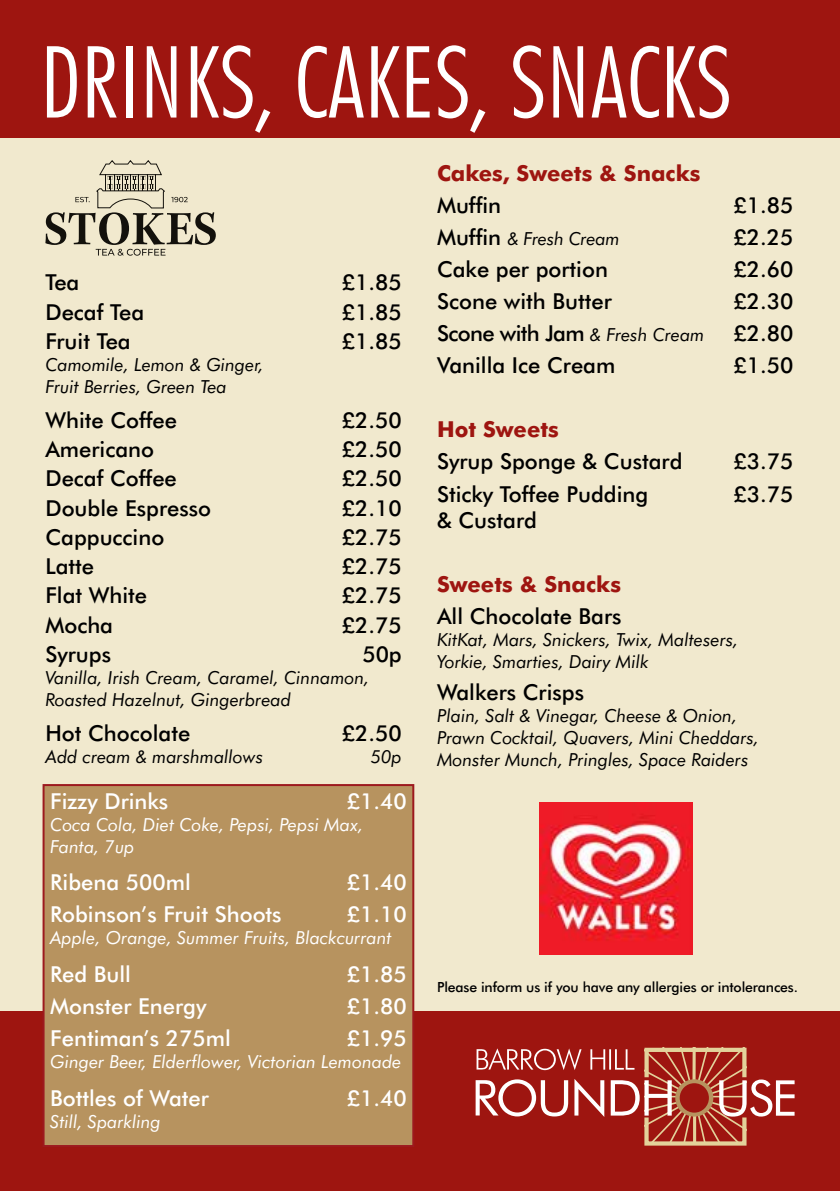
<style>
.page{position:relative;width:840px;height:1191px;background:#fff}
.page>*{position:absolute;margin:0;border:0;box-sizing:border-box;transform-origin:0 0}
.t1{font:300 condensed 100px "Futura BT";color:#fff}
.t2{font:500 22px "Futura BT";color:#000}
.t3{font:500 22px "Futura BT";color:#fff}
.t4{font:700 22px "Futura BT";color:#9e1510}
.t5{font:500 22px "Futura BT";letter-spacing:-.03em;color:#000}
.t6{font:italic 18px/22px "Futura BT";color:#000}
.t7{font:italic 18px/22px "Futura BT";color:#fff}
.t8{font:500 14px "Futura BT";letter-spacing:-.01em;color:#000}
.s1{font-weight:500;font-style:normal;font-size:22px}
.s2{font-weight:400;font-style:italic;font-size:18px}
</style>
<div class="page">
<div style="left:0;top:100px;width:839px;height:930px;background:#f1e9ce"></div>
<div style="left:0;top:0;width:839px;height:137px;background:#9e1510"></div>
<div style="left:0;top:1011px;width:839px;height:180px;background:#9e1510"></div>
<svg style="left:475px;top:1047px;width:319px;height:99px"></svg>
<div style="left:44px;top:785px;width:369px;height:361px;background:#b7935f"></div>
<div style="left:43px;top:784px;width:371px;height:363px;border:2px solid #9d191e"></div>
<svg style="left:45px;top:160px;width:171px;height:96px"></svg>
<img style="left:539px;top:802px;width:152px;height:152px">
<h1 class="t1" style="left:40px;top:21px;width:693px">DRINKS, CAKES, SNACKS</h1>
<p class="t2" style="left:45px;top:269px;width:35px">Tea</p>
<p class="t2" style="left:342px;top:269px;width:61px">£1.85</p>
<p class="t2" style="left:45px;top:298px;width:100px">Decaf Tea</p>
<p class="t2" style="left:342px;top:298px;width:61px">£1.85</p>
<p class="t2" style="left:45px;top:328px;width:87px">Fruit Tea</p>
<p class="t2" style="left:342px;top:328px;width:61px">£1.85</p>
<p class="t6" style="left:45px;top:353px;width:220px">Camomile, Lemon &amp; Ginger,<br>Fruit Berries, Green Tea</p>
<p class="t2" style="left:45px;top:407px;width:133px">White Coffee</p>
<p class="t2" style="left:342px;top:407px;width:61px">£2.50</p>
<p class="t2" style="left:45px;top:436px;width:110px">Americano</p>
<p class="t2" style="left:342px;top:436px;width:61px">£2.50</p>
<p class="t2" style="left:45px;top:465px;width:133px">Decaf Coffee</p>
<p class="t2" style="left:342px;top:465px;width:61px">£2.50</p>
<p class="t2" style="left:45px;top:494px;width:167px">Double Espresso</p>
<p class="t2" style="left:342px;top:494px;width:61px">£2.10</p>
<p class="t2" style="left:45px;top:523px;width:120px">Cappuccino</p>
<p class="t2" style="left:342px;top:523px;width:61px">£2.75</p>
<p class="t2" style="left:45px;top:553px;width:50px">Latte</p>
<p class="t2" style="left:342px;top:553px;width:61px">£2.75</p>
<p class="t2" style="left:45px;top:582px;width:103px">Flat White</p>
<p class="t2" style="left:342px;top:582px;width:61px">£2.75</p>
<p class="t2" style="left:45px;top:611px;width:69px">Mocha</p>
<p class="t2" style="left:342px;top:611px;width:61px">£2.75</p>
<p class="t2" style="left:45px;top:640px;width:67px">Syrups</p>
<p class="t2" style="left:362px;top:640px;width:41px">50p</p>
<p class="t6" style="left:45px;top:666px;width:325px">Vanilla, Irish Cream, Caramel, Cinnamon,<br>Roasted Hazelnut, Gingerbread</p>
<p class="t2" style="left:45px;top:719px;width:146px">Hot Chocolate</p>
<p class="t2" style="left:342px;top:719px;width:61px">£2.50</p>
<p class="t6" style="left:45px;top:745px;width:219px">Add cream &amp; marshmallows</p>
<p class="t6" style="left:370px;top:745px;width:32px">50p</p>
<p class="t3" style="left:50px;top:787px;width:119px">Fizzy Drinks</p>
<p class="t3" style="left:346px;top:787px;width:61px">£1.40</p>
<p class="t7" style="left:50px;top:813px;width:314px">Coca Cola, Diet Coke, Pepsi, Pepsi Max,<br>Fanta, 7up</p>
<p class="t3" style="left:50px;top:869px;width:142px">Ribena 500ml</p>
<p class="t3" style="left:346px;top:869px;width:61px">£1.40</p>
<p class="t3" style="left:50px;top:901px;width:233px">Robinson’s Fruit Shoots</p>
<p class="t3" style="left:346px;top:901px;width:61px">£1.10</p>
<p class="t7" style="left:50px;top:927px;width:343px">Apple, Orange, Summer Fruits, Blackcurrant</p>
<p class="t3" style="left:50px;top:961px;width:82px">Red Bull</p>
<p class="t3" style="left:346px;top:961px;width:61px">£1.85</p>
<p class="t3" style="left:50px;top:993px;width:158px">Monster Energy</p>
<p class="t3" style="left:346px;top:993px;width:61px">£1.80</p>
<p class="t3" style="left:50px;top:1025px;width:182px">Fentiman’s 275ml</p>
<p class="t3" style="left:346px;top:1025px;width:61px">£1.95</p>
<p class="t7" style="left:50px;top:1050px;width:352px">Ginger Beer, Elderflower, Victorian Lemonade</p>
<p class="t3" style="left:50px;top:1084px;width:160px">Bottles of Water</p>
<p class="t3" style="left:346px;top:1084px;width:61px">£1.40</p>
<p class="t7" style="left:50px;top:1110px;width:112px">Still, Sparkling</p>
<p class="t4" style="left:437px;top:159px;width:265px">Cakes, Sweets &amp; Snacks</p>
<p class="t2" style="left:437px;top:192px;width:65px">Muffin</p>
<p class="t2" style="left:733px;top:192px;width:61px">£1.85</p>
<p class="t6" style="left:437px;top:227px;width:184px"><span class="s1">Muffin</span> &amp; Fresh Cream</p>
<p class="t2" style="left:733px;top:224px;width:61px">£2.25</p>
<p class="t2" style="left:437px;top:256px;width:172px">Cake per portion</p>
<p class="t2" style="left:733px;top:256px;width:61px">£2.60</p>
<p class="t2" style="left:437px;top:288px;width:176px">Scone with Butter</p>
<p class="t2" style="left:733px;top:288px;width:61px">£2.30</p>
<p class="t5" style="left:437px;top:320px;width:269px">Scone with Jam <span class="s2">&amp; Fresh Cream</span></p>
<p class="t2" style="left:733px;top:320px;width:61px">£2.80</p>
<p class="t2" style="left:437px;top:352px;width:180px">Vanilla Ice Cream</p>
<p class="t2" style="left:733px;top:352px;width:61px">£1.50</p>
<p class="t4" style="left:437px;top:416px;width:123px">Hot Sweets</p>
<p class="t2" style="left:437px;top:448px;width:247px">Syrup Sponge &amp; Custard</p>
<p class="t2" style="left:733px;top:448px;width:61px">£3.75</p>
<p class="t2" style="left:437px;top:480px;width:213px">Sticky Toffee Pudding</p>
<p class="t2" style="left:733px;top:480px;width:61px">£3.75</p>
<p class="t2" style="left:437px;top:507px;width:101px">&amp; Custard</p>
<p class="t4" style="left:437px;top:571px;width:185px">Sweets &amp; Snacks</p>
<p class="t2" style="left:437px;top:603px;width:186px">All Chocolate Bars</p>
<p class="t6" style="left:437px;top:628px;width:302px">KitKat, Mars, Snickers, Twix, Maltesers,<br>Yorkie, Smarties, Dairy Milk</p>
<p class="t2" style="left:437px;top:679px;width:148px">Walkers Crisps</p>
<p class="t6" style="left:437px;top:704px;width:323px">Plain, Salt &amp; Vinegar, Cheese &amp; Onion,<br>Prawn Cocktail, Quavers, Mini Cheddars,<br>Monster Munch, Pringles, Space Raiders</p>
<p class="t8" style="left:437px;top:978px;width:362px">Please inform us if you have any allergies or intolerances.</p>
</div>
